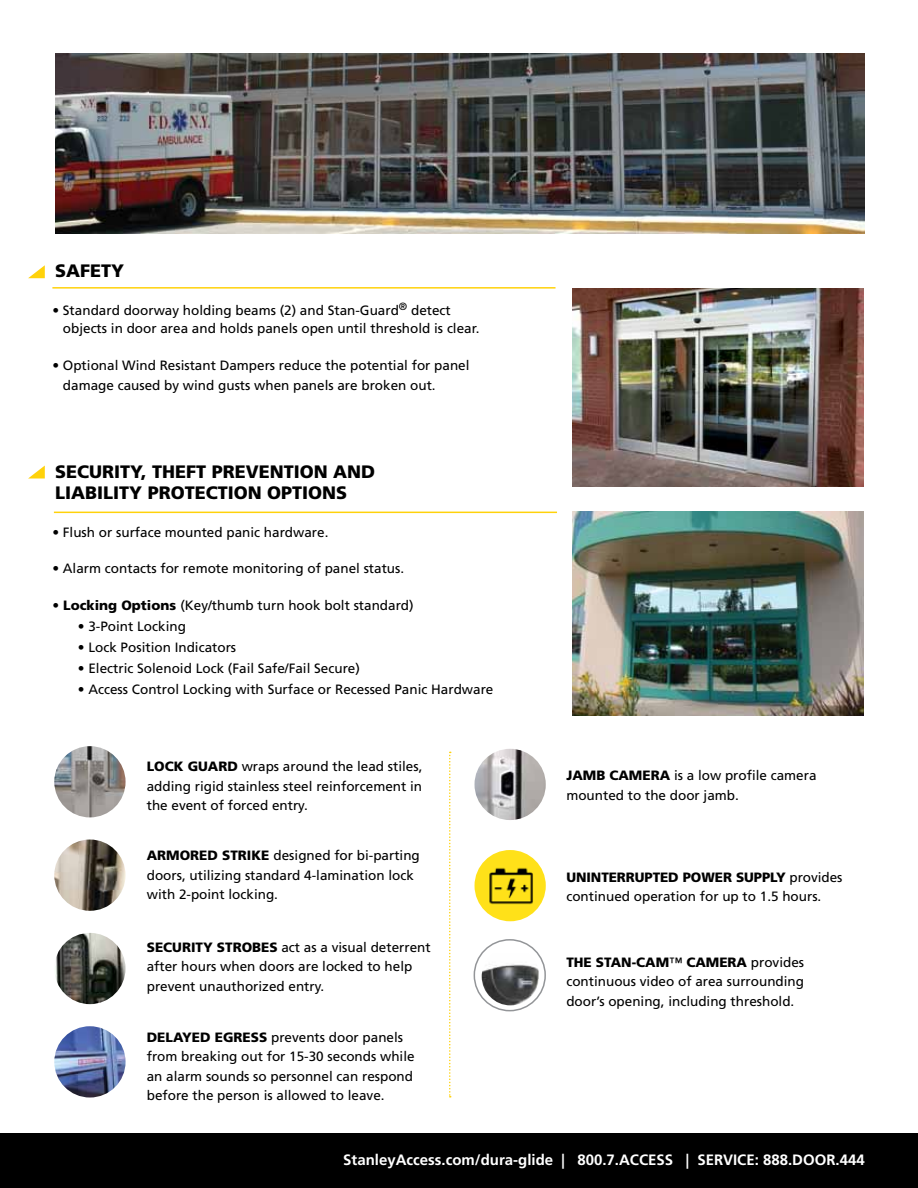
<style>
.page{position:relative;width:918px;height:1188px;background:#fff}
.page>*{position:absolute;margin:0;border:0;box-sizing:border-box;transform-origin:0 0}
.t1{font:900 18px/21.6px "Frutiger LT Std";color:#000}
.t2{font:700 15px "Frutiger LT Std";color:#fff}
.t3{font:13.5px/19.5px "Frutiger LT Std";color:#000}
.s1{font-weight:900}
</style>
<div class="page">
<div style="left:474px;top:939px;width:72px;height:72px;border:2px solid #939598;border-radius:50%"></div>
<div style="left:0;top:1133px;width:918px;height:55px;background:#000"></div>
<img style="left:55px;top:54px;width:810px;height:179px">
<img style="left:573px;top:289px;width:291px;height:197px">
<img style="left:573px;top:512px;width:291px;height:204px">
<svg style="left:28px;top:265px;width:17px;height:13px"></svg>
<svg style="left:28px;top:466px;width:17px;height:13px"></svg>
<hr style="left:52px;top:287px;width:504px;height:2px;background:#ffd20b">
<hr style="left:54px;top:512px;width:503px;height:1px;background:#ffd20b">
<img style="left:54px;top:746px;width:72px;height:71px;border-radius:36px">
<img style="left:54px;top:933px;width:72px;height:71px;border-radius:36px">
<img style="left:54px;top:840px;width:72px;height:71px;border-radius:36px">
<img style="left:475px;top:749px;width:71px;height:71px;border-radius:36px">
<img style="left:482px;top:953px;width:57px;height:52px">
<img style="left:475px;top:850px;width:71px;height:71px;border-radius:36px">
<img style="left:54px;top:1026px;width:72px;height:72px;border-radius:36px">
<svg style="left:449px;top:752px;width:2px;height:346px"></svg>
<h1 class="t1" style="left:55px;top:260px;width:71px">SAFETY</h1>
<p class="t3" style="left:63px;top:301px;width:418px;line-height:18px;text-indent:-11px">• Standard doorway holding beams (2) and Stan-Guard<sup>®</sup> detect objects in door area and holds panels open until threshold is clear.</p>
<p class="t3" style="left:63px;top:356px;width:408px;text-indent:-11px">• Optional Wind Resistant Dampers reduce the potential for panel damage caused by wind gusts when panels are broken out.</p>
<h1 class="t1" style="left:55px;top:460px;width:322px">SECURITY, THEFT PREVENTION AND<br>LIABILITY PROTECTION OPTIONS</h1>
<p class="t3" style="left:52px;top:522px;width:278px">• Flush or surface mounted panic hardware.</p>
<p class="t3" style="left:52px;top:558px;width:353px">• Alarm contacts for remote monitoring of panel status.</p>
<p class="t3" style="left:52px;top:596px;width:363px"><span class="s1">• Locking Options</span> (Key/thumb turn hook bolt standard)</p>
<p class="t3" style="left:78px;top:617px;width:110px">• 3-Point Locking</p>
<p class="t3" style="left:78px;top:638px;width:160px">• Lock Position Indicators</p>
<p class="t3" style="left:78px;top:659px;width:284px">• Electric Solenoid Lock (Fail Safe/Fail Secure)</p>
<p class="t3" style="left:78px;top:680px;width:417px">• Access Control Locking with Surface or Recessed Panic Hardware</p>
<p class="t3" style="left:147px;top:757px;width:277px;text-align:justify"><span class="s1">LOCK GUARD</span> wraps around the lead stiles, adding rigid stainless steel reinforcement in the event of forced entry.</p>
<p class="t3" style="left:147px;top:846px;width:275px"><span class="s1">ARMORED STRIKE</span> designed for bi-parting doors, utilizing standard 4-lamination lock with 2-point locking.</p>
<p class="t3" style="left:147px;top:937px;width:285px"><span class="s1">SECURITY STROBES</span> act as a visual deterrent after hours when doors are locked to help prevent unauthorized entry.</p>
<p class="t3" style="left:147px;top:1027px;width:269px"><span class="s1">DELAYED EGRESS</span> prevents door panels from breaking out for 15-30 seconds while an alarm sounds so personnel can respond before the person is allowed to leave.</p>
<p class="t3" style="left:566px;top:766px;width:252px"><span class="s1">JAMB CAMERA</span> is a low profile camera mounted to the door jamb.</p>
<p class="t3" style="left:566px;top:867px;width:278px"><span class="s1">UNINTERRUPTED POWER SUPPLY</span> provides continued operation for up to 1.5 hours.</p>
<p class="t3" style="left:566px;top:952px;width:239px;text-align:justify"><span class="s1">THE STAN-CAM</span>™ <span class="s1">CAMERA</span> provides continuous video of area surrounding door’s opening, including threshold.</p>
<p class="t2" style="left:343px;top:1151px;width:523px">StanleyAccess.com/dura-glide | 800.7.ACCESS | SERVICE: 888.DOOR.444</p>
</div>
